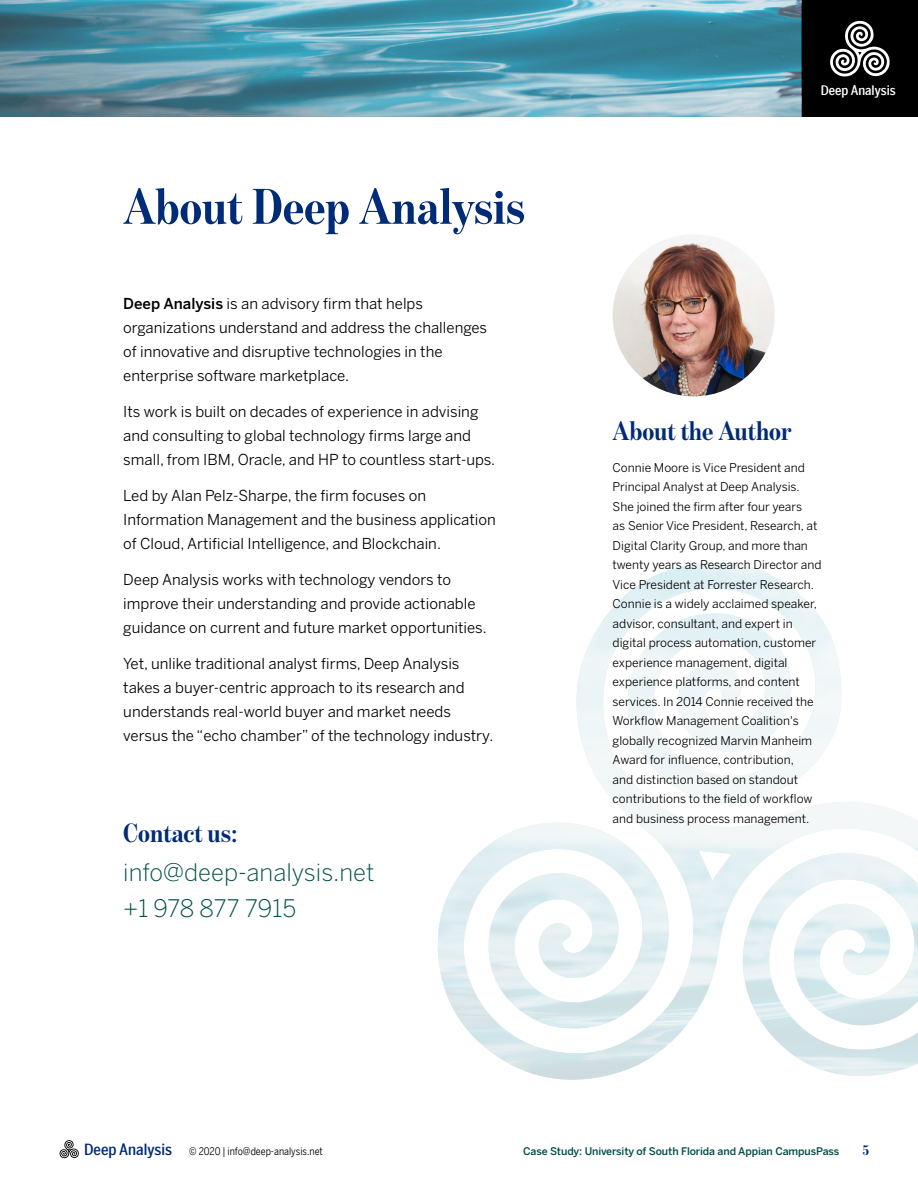
<style>
.page{position:relative;width:918px;height:1188px;background:#fff}
.page>*{position:absolute;margin:0;border:0;box-sizing:border-box;transform-origin:0 0}
.t1{font:700 51px "Benton Mod Disp Cond";color:#002b76}
.t2{font:700 27px "Benton Mod Disp Cond";color:#002b76}
.t3{font:300 24px/36px "Benton Sans";color:#005046}
.t4{font:15px/24px "Benton Sans";color:#000}
.t5{font:700 15px "Benton Mod Disp Cond";color:#002b76}
.t6{font:500 13.2px "Benton Sans Condensed";color:#fff}
.t7{font:12px/19.5px "Benton Sans";color:#000}
.t8{font:500 10.5px "Benton Sans";letter-spacing:-.01em;color:#005046}
.t9{font:10.5px "Benton Sans Condensed";color:#000}
.s1{font-weight:500}
.s2{font-weight:500;font-size:15.45px;color:#002b76}
</style>
<div class="page">
<svg style="left:59px;top:1140px;width:20px;height:18px"></svg>
<img style="left:437px;top:562px;width:481px;height:518px">
<div style="left:802px;top:0;width:116px;height:116px;background:#000"></div>
<svg style="left:830px;top:20px;width:60px;height:57px"></svg>
<img style="left:0;top:0;width:802px;height:116px">
<img style="left:613px;top:234px;width:162px;height:162px;border-radius:81px">
<h1 class="t1" style="left:123px;top:178px;width:403px">About Deep Analysis</h1>
<p class="t4" style="left:123px;top:291px;width:365px"><span class="s1">Deep Analysis</span> is an advisory firm that helps organizations understand and address the challenges of innovative and disruptive technologies in the enterprise software marketplace.</p>
<p class="t4" style="left:123px;top:399px;width:373px">Its work is built on decades of experience in advising and consulting to global technology firms large and small, from IBM, Oracle, and HP to countless start-ups.</p>
<p class="t4" style="left:123px;top:483px;width:374px">Led by Alan Pelz-Sharpe, the firm focuses on<br>Information Management and the business application of Cloud, Artificial Intelligence, and Blockchain.</p>
<p class="t4" style="left:123px;top:567px;width:365px">Deep Analysis works with technology vendors to improve their understanding and provide actionable guidance on current and future market opportunities.</p>
<p class="t4" style="left:123px;top:651px;width:372px">Yet, unlike traditional analyst firms, Deep Analysis takes a buyer-centric approach to its research and understands real-world buyer and market needs versus the “echo chamber” of the technology industry.</p>
<h2 class="t2" style="left:123px;top:818px;width:116px">Contact us:</h2>
<h3 class="t3" style="left:123px;top:854px;width:253px">info@deep-analysis.net +1 978 877 7915</h3>
<p class="t6" style="left:821px;top:81px;width:76px">Deep Analysis</p>
<h2 class="t2" style="left:613px;top:416px;width:180px">About the Author</h2>
<p class="t7" style="left:613px;top:457px;width:210px">Connie Moore is Vice President and Principal Analyst at Deep Analysis.<br>She joined the firm after four years<br>as Senior Vice President, Research, at Digital Clarity Group, and more than twenty years as Research Director and Vice President at Forrester Research.<br>Connie is a widely acclaimed speaker, advisor, consultant, and expert in digital process automation, customer experience management, digital experience platforms, and content services. In 2014 Connie received the Workflow Management Coalition's globally recognized Marvin Manheim Award for influence, contribution,<br>and distinction based on standout contributions to the field of workflow and business process management.</p>
<p class="t9" style="left:84px;top:1144px;width:240px"><span class="s2">Deep Analysis</span> © 2020 | info@deep-analysis.net</p>
<p class="t8" style="left:523px;top:1144px;width:318px">Case Study: University of South Florida and Appian CampusPass</p>
<p class="t5" style="left:863px;top:1142px;width:8px">5</p>
</div>
